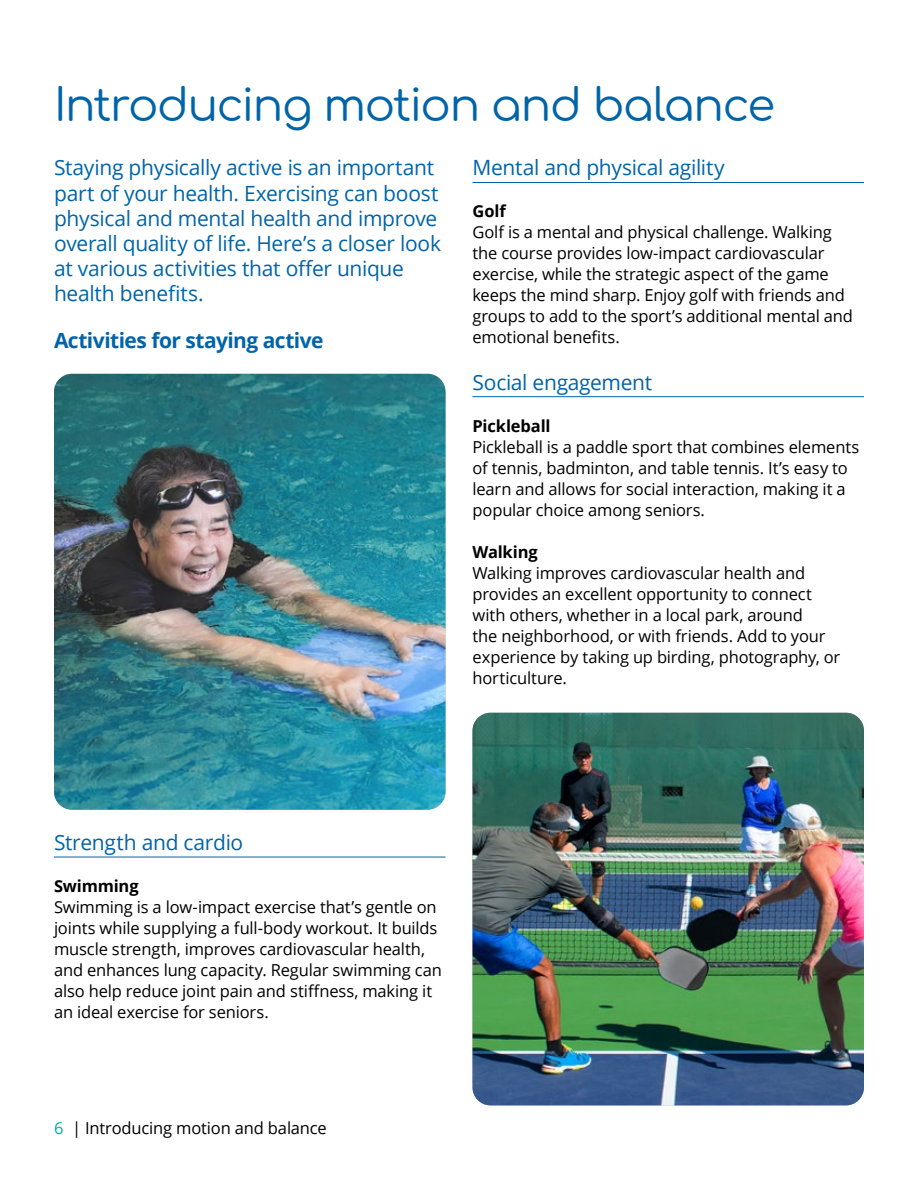
<style>
.page{position:relative;width:918px;height:1188px;background:#fff}
.page>*{position:absolute;margin:0;border:0;box-sizing:border-box;transform-origin:0 0}
.t1{font:45px "Comfortaa";letter-spacing:-.03em;color:#0064a8}
.t2{font:21px/25.2px "Open Sans";letter-spacing:-.015em;color:#0064a8}
.t3{font:700 21px "Open Sans";letter-spacing:-.025em;color:#0064a8}
.t4{font:16.5px/21px "Open Sans";letter-spacing:-.01em;color:#000}
.t5{font:700 16.5px "Open Sans";letter-spacing:-.01em;color:#000}
.t6{font:16.5px "Open Sans";color:#00aea9}
</style>
<div class="page">
<hr style="left:54px;top:857px;width:392px;height:1px;background:#0064a8">
<img style="left:54px;top:374px;width:392px;height:436px">
<hr style="left:472px;top:182px;width:392px;height:1px;background:#0064a8">
<hr style="left:472px;top:396px;width:392px;height:1px;background:#0064a8">
<img style="left:472px;top:713px;width:392px;height:392px">
<h1 class="t1" style="left:54px;top:64px;width:723px">Introducing motion and balance</h1>
<p class="t2" style="left:54px;top:155px;width:389px">Staying physically active is an important part of your health. Exercising can boost physical and mental health and improve overall quality of life. Here’s a closer look at various activities that offer unique health benefits.</p>
<p class="t3" style="left:54px;top:325px;width:271px">Activities for staying active</p>
<p class="t2" style="left:472px;top:155px;width:254px">Mental and physical agility</p>
<p class="t5" style="left:472px;top:200px;width:35px">Golf</p>
<p class="t4" style="left:472px;top:221px;width:382px">Golf is a mental and physical challenge. Walking the course provides low-impact cardiovascular exercise, while the strategic aspect of the game keeps the mind sharp. Enjoy golf with friends and groups to add to the sport’s additional mental and emotional benefits.</p>
<p class="t2" style="left:472px;top:369px;width:181px">Social engagement</p>
<p class="t5" style="left:472px;top:414px;width:80px">Pickleball</p>
<p class="t4" style="left:472px;top:436px;width:388px">Pickleball is a paddle sport that combines elements of tennis, badminton, and table tennis. It’s easy to learn and allows for social interaction, making it a popular choice among seniors.</p>
<p class="t5" style="left:472px;top:540px;width:67px">Walking</p>
<p class="t4" style="left:472px;top:562px;width:369px">Walking improves cardiovascular health and provides an excellent opportunity to connect with others, whether in a local park, around<br>the neighborhood, or with friends. Add to your experience by taking up birding, photography, or horticulture.</p>
<p class="t2" style="left:54px;top:829px;width:191px">Strength and cardio</p>
<p class="t5" style="left:54px;top:874px;width:86px">Swimming</p>
<p class="t4" style="left:54px;top:896px;width:389px">Swimming is a low-impact exercise that’s gentle on joints while supplying a full-body workout. It builds muscle strength, improves cardiovascular health, and enhances lung capacity. Regular swimming can also help reduce joint pain and stiffness, making it an ideal exercise for seniors.</p>
<p class="t6" style="left:54px;top:1117px;width:11px">6</p>
<p class="t4" style="left:72px;top:1117px;width:256px">| Introducing motion and balance</p>
</div>
